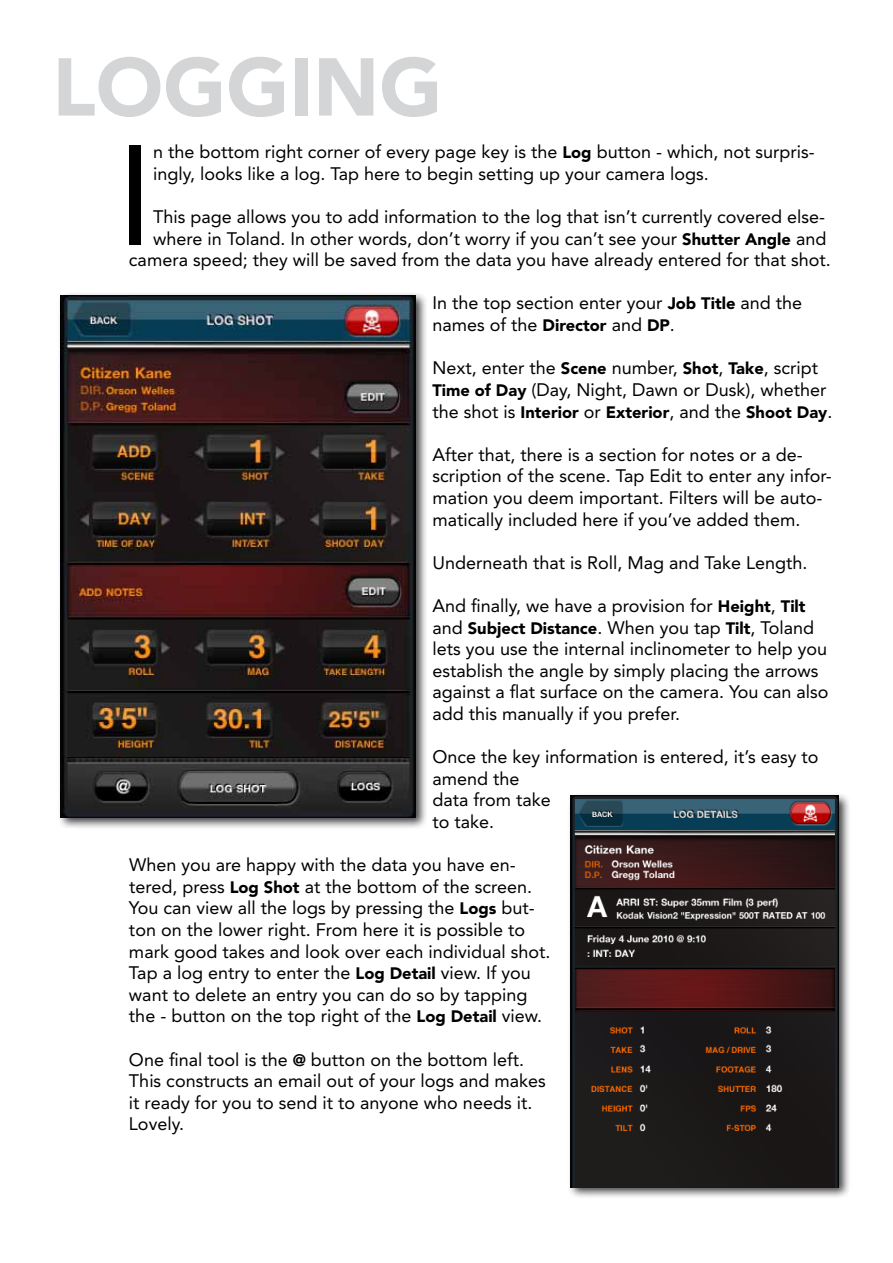
<style>
.page{position:relative;width:893px;height:1263px;background:#fff}
.page>*{position:absolute;margin:0;border:0;box-sizing:border-box;transform-origin:0 0}
.t1{font:140.1px "Avenir";color:#000}
.t2{font:900 81px "Avenir";color:#d3d5d6}
.t3{font:18px/21.6px "Avenir";color:#000}
.t4{font:900 16.5px "Avenir";color:#000}
.s1{font-weight:900;font-size:16.5px}
.s2{font-weight:400;font-size:18px}
</style>
<div class="page">
<div style="left:57px;top:292px;width:371px;height:537px;background:#000;opacity:.75"></div>
<img style="left:61px;top:296px;width:354px;height:521px">
<div style="left:567px;top:792px;width:284px;height:408px;background:#000;opacity:.75"></div>
<img style="left:571px;top:796px;width:268px;height:391px">
<h2 class="t2" style="left:52px;top:38px;width:391px">LOGGING</h2>
<h1 class="t1" style="left:117px;top:115px;width:38px">I</h1>
<p class="t3" style="left:153px;top:141px;width:663px">n the bottom right corner of every page key is the <span class="s1">Log</span> button - which, not surpris&shy;ingly, looks like a log. Tap here to begin setting up your camera logs.</p>
<p class="t3" style="left:153px;top:206px;width:674px">This page allows you to add information to the log that isn’t currently covered else-</p>
<p class="t3" style="left:153px;top:228px;width:675px">where in Toland. In other words, don’t worry if you can’t see your <span class="s1">Shutter Angle</span> and</p>
<p class="t3" style="left:129px;top:249px;width:703px">camera speed; they will be saved from the data you have already entered for that shot.</p>
<p class="t3" style="left:432px;top:292px;width:371px">In the top section enter your <span class="s1">Job Title</span> and the names of the <span class="s1">Director</span> and <span class="s1">DP</span>.</p>
<p class="t3" style="left:432px;top:357px;width:395px">Next, enter the <span class="s1">Scene</span> number, <span class="s1">Shot</span>, <span class="s1">Take</span>, script<br><span class="s1">Time of Day</span> (Day, Night, Dawn or Dusk), whether</p>
<p class="t4" style="left:432px;top:402px;width:401px"><span class="s2">the shot is</span> Interior <span class="s2">or</span> Exterior<span class="s2">, and the</span> Shoot Day<span class="s2">.</span></p>
<p class="t3" style="left:432px;top:444px;width:401px">After that, there is a section for notes or a de&shy;scription of the scene. Tap Edit to enter any infor&shy;mation you deem important. Filters will be auto&shy;matically included here if you’ve added them.</p>
<p class="t3" style="left:432px;top:552px;width:377px">Underneath that is Roll, Mag and Take Length.</p>
<p class="t3" style="left:432px;top:595px;width:397px">And finally, we have a provision for <span class="s1">Height</span>, <span class="s1">Tilt </span>and <span class="s1">Subject Distance</span>. When you tap <span class="s1">Tilt</span>, Toland lets you use the internal inclinometer to help you establish the angle by simply placing the arrows against a flat surface on the camera. You can also add this manually if you prefer.</p>
<p class="t3" style="left:432px;top:746px;width:387px">Once the key information is entered, it’s easy to amend the<br>data from take<br>to take.</p>
<p class="t3" style="left:129px;top:854px;width:423px">When you are happy with the data you have en&shy;tered, press <span class="s1">Log Shot</span> at the bottom of the screen.<br>You can view all the logs by pressing the <span class="s1">Logs</span> but&shy;ton on the lower right. From here it is possible to mark good takes and look over each individual shot.<br>Tap a log entry to enter the <span class="s1">Log Detail</span> view. If you want to delete an entry you can do so by tapping the - button on the top right of the <span class="s1">Log Detail</span> view.</p>
<p class="t3" style="left:129px;top:1048px;width:418px">One final tool is the <span class="s1">@</span> button on the bottom left.<br>This constructs an email out of your logs and makes it ready for you to send it to anyone who needs it.<br>Lovely.</p>
</div>
